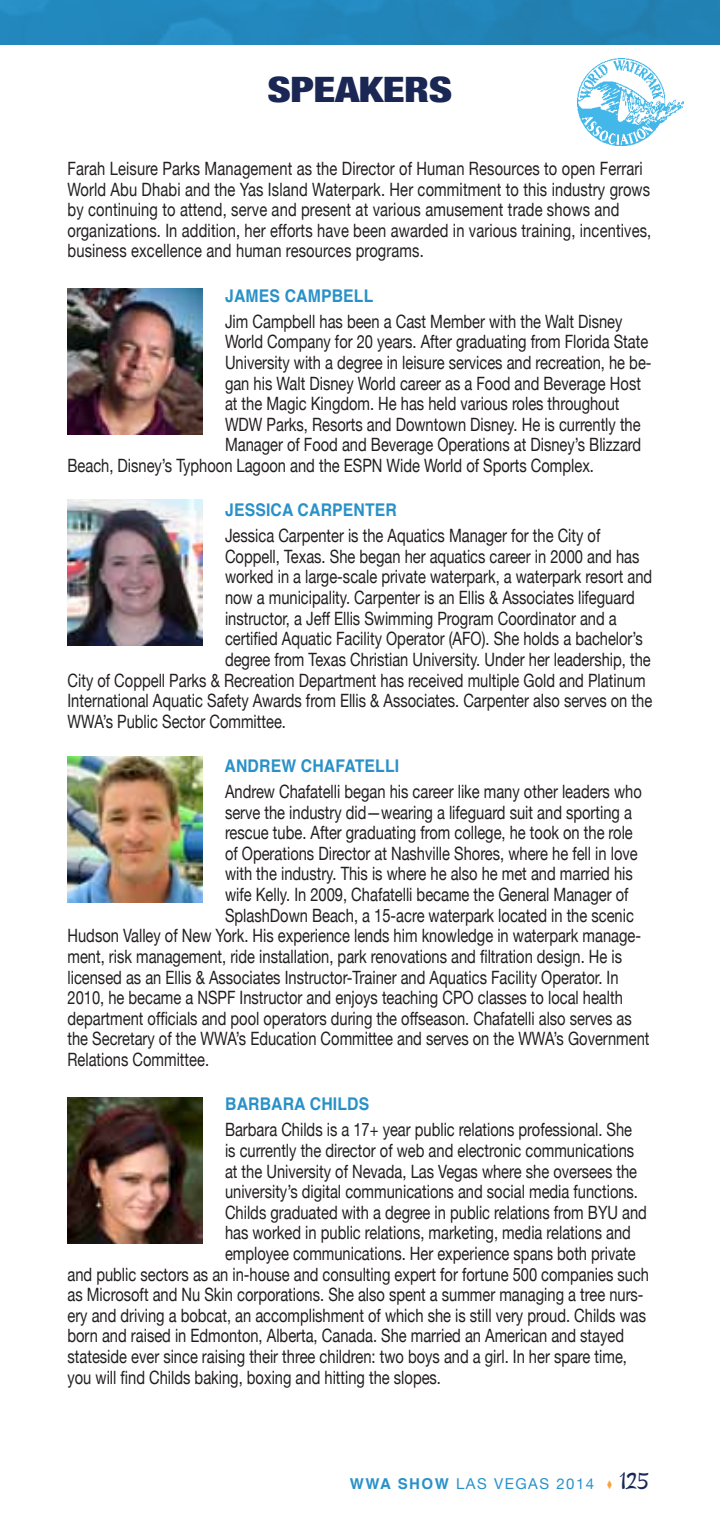
<style>
.page{position:relative;width:720px;height:1530px;background:#fff}
.page>*{position:absolute;margin:0;border:0;box-sizing:border-box;transform-origin:0 0}
.t1{font:900 condensed 35px "Helvetica Neue";letter-spacing:-.01em;color:#1a2754;scale:1.25 1}
.t2{font:30px "Hipster Script Pro";color:#1a2754}
.t3{font:18.25px/20.5px "Helvetica Neue";color:#231f20;scale:.8 1}
.t4{font:700 17.5px "Helvetica";letter-spacing:.01em;color:#2991c8;scale:.9 1}
.t5{font:700 15px "Helvetica";letter-spacing:.1em;color:#2991c8}
.t6{font:15px "Helvetica Neue";letter-spacing:.1em;color:#2991c8}
.s1{font-family:"Helvetica Neue";font-weight:400}
.s2{color:#f9a335}
</style>
<div class="page">
<img style="left:68px;top:288px;width:134px;height:146px">
<img style="left:68px;top:499px;width:134px;height:147px">
<img style="left:68px;top:757px;width:134px;height:146px">
<img style="left:68px;top:1097px;width:134px;height:146px">
<img style="left:0;top:0;width:720px;height:45px">
<img style="left:578px;top:58px;width:105px;height:88px">
<h1 class="t1" style="left:268px;top:67px;width:149px">SPEAKERS</h1>
<p class="t3" style="left:68px;top:158px;width:731px">Farah Leisure Parks Management as the Director of Human Resources to open Ferrari World Abu Dhabi and the Yas Island Waterpark. Her commitment to this industry grows by continuing to attend, serve and present at various amusement trade shows and organizations. In addition, her efforts have been awarded in various training, incentives, business excellence and human resources programs.</p>
<p class="t4" style="left:225px;top:281px;width:166px">JAMES CAMPBELL</p>
<p class="t3" style="left:225px;top:311px;width:498px">Jim Campbell has been a Cast Member with the Walt Disney</p>
<p class="t3" style="left:225px;top:331px;width:531px">World Company for 20 years. After graduating from Florida State</p>
<p class="t3" style="left:225px;top:352px;width:535px">University with a degree in leisure services and recreation, he be-</p>
<p class="t3" style="left:225px;top:373px;width:521px">gan his Walt Disney World career as a Food and Beverage Host</p>
<p class="t3" style="left:225px;top:393px;width:495px">at the Magic Kingdom. He has held various roles throughout</p>
<p class="t3" style="left:225px;top:414px;width:521px">WDW Parks, Resorts and Downtown Disney. He is currently the</p>
<p class="t3" style="left:225px;top:434px;width:522px">Manager of Food and Beverage Operations at Disney’s Blizzard</p>
<p class="t3" style="left:68px;top:455px;width:660px">Beach, Disney’s Typhoon Lagoon and the ESPN Wide World of Sports Complex.</p>
<p class="t4" style="left:225px;top:496px;width:192px">JESSICA CARPENTER</p>
<p class="t3" style="left:225px;top:525px;width:471px">Jessica Carpenter is the Aquatics Manager for the City of</p>
<p class="t3" style="left:225px;top:546px;width:520px">Coppell, Texas. She began her aquatics career in 2000 and has</p>
<p class="t3" style="left:225px;top:566px;width:536px">worked in a large-scale private waterpark, a waterpark resort and</p>
<p class="t3" style="left:225px;top:587px;width:514px">now a municipality. Carpenter is an Ellis &amp; Associates lifeguard</p>
<p class="t3" style="left:225px;top:608px;width:491px">instructor, a Jeff Ellis Swimming Program Coordinator and a</p>
<p class="t3" style="left:225px;top:628px;width:524px">certified Aquatic Facility Operator (AFO). She holds a bachelor’s</p>
<p class="t3" style="left:225px;top:649px;width:534px">degree from Texas Christian University. Under her leadership, the</p>
<p class="t3" style="left:68px;top:670px;width:724px">City of Coppell Parks &amp; Recreation Department has received multiple Gold and Platinum</p>
<p class="t3" style="left:68px;top:690px;width:732px">International Aquatic Safety Awards from Ellis &amp; Associates. Carpenter also serves on the</p>
<p class="t3" style="left:68px;top:711px;width:275px">WWA’s Public Sector Committee.</p>
<p class="t4" style="left:225px;top:752px;width:196px">ANDREW CHAFATELLI</p>
<p class="t3" style="left:225px;top:781px;width:523px">Andrew Chafatelli began his career like many other leaders who</p>
<p class="t3" style="left:225px;top:802px;width:510px">serve the industry did—wearing a lifeguard suit and sporting a</p>
<p class="t3" style="left:225px;top:822px;width:511px">rescue tube. After graduating from college, he took on the role</p>
<p class="t3" style="left:225px;top:843px;width:517px">of Operations Director at Nashville Shores, where he fell in love</p>
<p class="t3" style="left:225px;top:864px;width:511px">with the industry. This is where he also he met and married his</p>
<p class="t3" style="left:225px;top:884px;width:506px">wife Kelly. In 2009, Chafatelli became the General Manager of</p>
<p class="t3" style="left:225px;top:905px;width:513px">SplashDown Beach, a 15-acre waterpark located in the scenic</p>
<p class="t3" style="left:68px;top:925px;width:719px">Hudson Valley of New York. His experience lends him knowledge in waterpark manage-</p>
<p class="t3" style="left:68px;top:946px;width:695px">ment, risk management, ride installation, park renovations and filtration design. He is</p>
<p class="t3" style="left:68px;top:967px;width:690px">licensed as an Ellis &amp; Associates Instructor-Trainer and Aquatics Facility Operator. In</p>
<p class="t3" style="left:68px;top:987px;width:696px">2010, he became a NSPF Instructor and enjoys teaching CPO classes to local health</p>
<p class="t3" style="left:68px;top:1008px;width:707px">department officials and pool operators during the offseason. Chafatelli also serves as</p>
<p class="t3" style="left:68px;top:1028px;width:729px">the Secretary of the WWA’s Education Committee and serves on the WWA’s Government</p>
<p class="t3" style="left:68px;top:1049px;width:178px">Relations Committee.</p>
<p class="t4" style="left:225px;top:1090px;width:162px">BARBARA CHILDS</p>
<p class="t3" style="left:225px;top:1119px;width:510px">Barbara Childs is a 17+ year public relations professional. She</p>
<p class="t3" style="left:225px;top:1140px;width:513px">is currently the director of web and electronic communications</p>
<p class="t3" style="left:225px;top:1161px;width:517px">at the University of Nevada, Las Vegas where she oversees the</p>
<p class="t3" style="left:225px;top:1181px;width:518px">university’s digital communications and social media functions.</p>
<p class="t3" style="left:225px;top:1202px;width:529px">Childs graduated with a degree in public relations from BYU and</p>
<p class="t3" style="left:225px;top:1222px;width:509px">has worked in public relations, marketing, media relations and</p>
<p class="t3" style="left:225px;top:1243px;width:515px">employee communications. Her experience spans both private</p>
<p class="t3" style="left:68px;top:1264px;width:729px">and public sectors as an in-house and consulting expert for fortune 500 companies such</p>
<p class="t3" style="left:68px;top:1284px;width:722px">as Microsoft and Nu Skin corporations. She also spent a summer managing a tree nurs-</p>
<p class="t3" style="left:68px;top:1305px;width:725px">ery and driving a bobcat, an accomplishment of which she is still very proud. Childs was</p>
<p class="t3" style="left:68px;top:1326px;width:697px">born and raised in Edmonton, Alberta, Canada. She married an American and stayed</p>
<p class="t3" style="left:68px;top:1346px;width:701px">stateside ever since raising their three children: two boys and a girl. In her spare time,</p>
<p class="t3" style="left:68px;top:1367px;width:468px">you will find Childs baking, boxing and hitting the slopes.</p>
<p class="t5" style="left:350px;top:1472px;width:117px">WWA SHOW <span class="s1">las</span></p>
<p class="t6" style="left:494px;top:1475px;width:23px">vegas</p>
<p class="t6" style="left:556px;top:1475px;width:57px">2014 <span class="s2">◆</span></p>
<h2 class="t2" style="left:620px;top:1460px;width:30px">125</h2>
</div>
